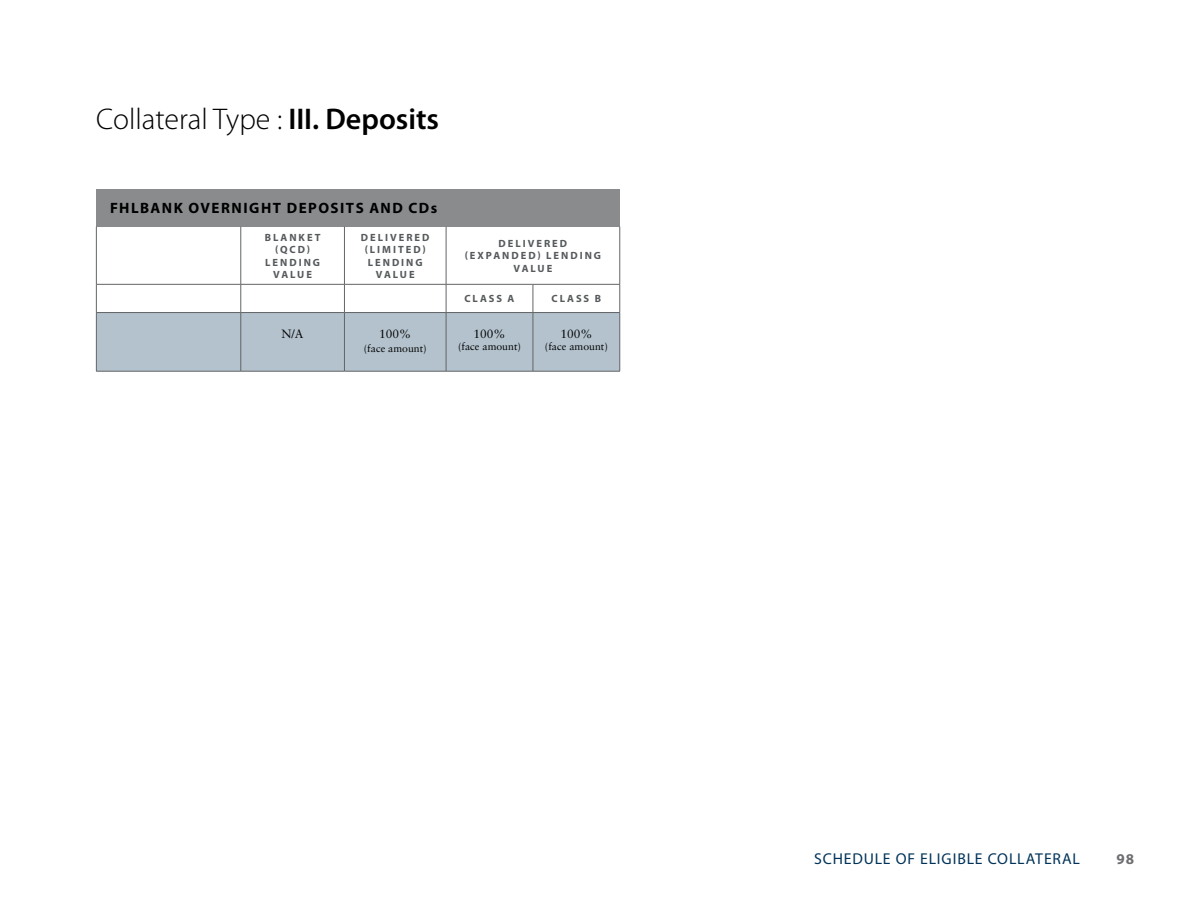
<style>
.page{position:relative;width:1188px;height:918px;background:#fff}
.page>*{position:absolute;margin:0;border:0;box-sizing:border-box;transform-origin:0 0}
.t1{font:300 30px "Myriad Pro";color:#000}
.t2{font:15.75px "Myriad Pro";letter-spacing:.05em;color:#003359}
.t3{font:700 15px "Myriad Pro";letter-spacing:.1em;color:#000}
.t4{font:700 15px "Myriad Pro";color:#6d6e71}
.t5{font:12px "Sabon LT Pro";color:#000}
.t6{font:700 10.5px/12.6px "Myriad Pro";letter-spacing:.19em;color:#565a5c;text-align:center}
.t7{font:10.5px "Sabon LT Pro";color:#000}
.s1{font-weight:600}
</style>
<div class="page">
<div style="left:96px;top:189px;width:524px;height:38px;background:#898b8d"></div>
<hr style="left:96px;top:227px;width:1px;height:57px;background:#636466">
<hr style="left:241px;top:227px;width:1px;height:57px;background:#636466">
<hr style="left:344px;top:227px;width:1px;height:57px;background:#636466">
<hr style="left:446px;top:227px;width:1px;height:57px;background:#636466">
<hr style="left:620px;top:227px;width:1px;height:57px;background:#636466">
<hr style="left:96px;top:284px;width:145px;height:1px;background:#636466">
<hr style="left:241px;top:284px;width:103px;height:1px;background:#636466">
<hr style="left:344px;top:284px;width:102px;height:1px;background:#636466">
<hr style="left:446px;top:284px;width:87px;height:1px;background:#636466">
<hr style="left:533px;top:284px;width:87px;height:1px;background:#636466">
<svg style="left:96px;top:285px;width:525px;height:86px"></svg>
<hr style="left:96px;top:312px;width:145px;height:1px;background:#636466">
<hr style="left:96px;top:313px;width:1px;height:58px;background:#636466">
<hr style="left:241px;top:312px;width:103px;height:1px;background:#636466">
<hr style="left:241px;top:313px;width:1px;height:58px;background:#636466">
<hr style="left:344px;top:312px;width:102px;height:1px;background:#636466">
<hr style="left:344px;top:313px;width:1px;height:58px;background:#636466">
<hr style="left:446px;top:312px;width:87px;height:1px;background:#636466">
<hr style="left:446px;top:313px;width:1px;height:58px;background:#636466">
<hr style="left:533px;top:312px;width:87px;height:1px;background:#636466">
<hr style="left:533px;top:313px;width:1px;height:58px;background:#636466">
<hr style="left:620px;top:313px;width:1px;height:58px;background:#636466">
<hr style="left:96px;top:371px;width:145px;height:1px;background:#636466">
<hr style="left:241px;top:371px;width:103px;height:1px;background:#636466">
<hr style="left:344px;top:371px;width:102px;height:1px;background:#636466">
<hr style="left:446px;top:371px;width:87px;height:1px;background:#636466">
<hr style="left:533px;top:371px;width:87px;height:1px;background:#636466">
<h1 class="t1" style="left:96px;top:102px;width:344px">Collateral Type : <span class="s1">III. Deposits</span></h1>
<h3 class="t3" style="left:110px;top:200px;width:329px">FHLBANK OVERNIGHT DEPOSITS AND CDs</h3>
<p class="t6" style="left:265px;top:231px;width:57px">BLANKET (QCD)<br>LENDING<br>VALUE</p>
<p class="t6" style="left:361px;top:231px;width:70px">DELIVERED (LIMITED)<br>LENDING<br>VALUE</p>
<p class="t6" style="left:465px;top:237px;width:138px">DELIVERED (EXPANDED) LENDING<br>VALUE</p>
<p class="t6" style="left:464px;top:293px;width:52px">CLASS A</p>
<p class="t6" style="left:552px;top:293px;width:51px">CLASS B</p>
<p class="t5" style="left:282px;top:326px;width:23px">N/A</p>
<p class="t5" style="left:379px;top:326px;width:34px">100%</p>
<p class="t7" style="left:364px;top:342px;width:64px">(face amount)</p>
<p class="t5" style="left:474px;top:326px;width:34px">100%</p>
<p class="t7" style="left:458px;top:340px;width:64px">(face amount)</p>
<p class="t5" style="left:560px;top:326px;width:34px">100%</p>
<p class="t7" style="left:545px;top:340px;width:64px">(face amount)</p>
<h2 class="t2" style="left:814px;top:850px;width:267px">SCHEDULE OF ELIGIBLE COLLATERAL</h2>
<h3 class="t4" style="left:1116px;top:851px;width:19px">98</h3>
</div>
